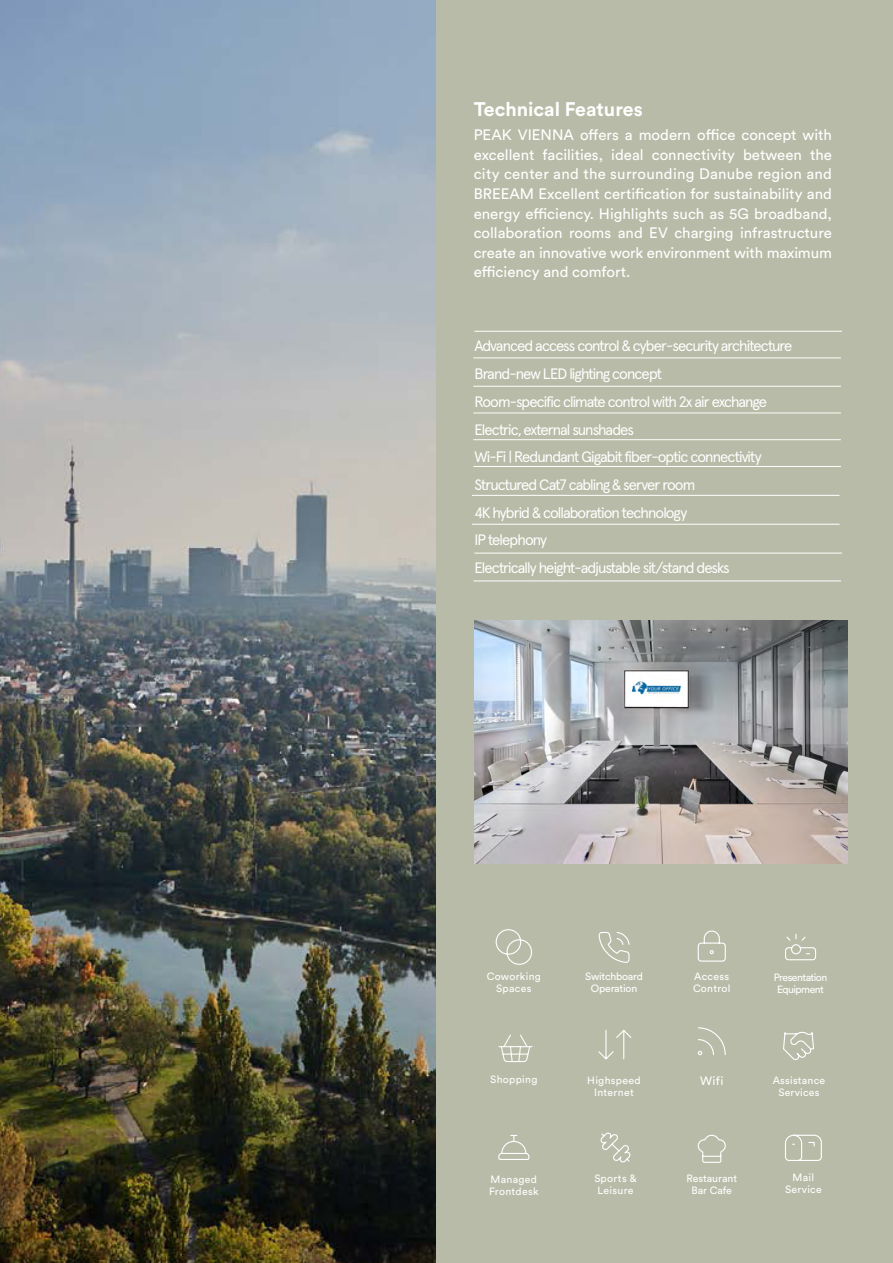
<style>
.page{position:relative;width:893px;height:1263px;background:#fff}
.page>*{position:absolute;margin:0;border:0;box-sizing:border-box;transform-origin:0 0}
.t1{font:700 19.5px "Circular Std";color:#fff}
.t2{font:15.15px/27.8px "Apercu Pro";letter-spacing:-.06em;color:#fff}
.t3{font:15px/19.5px "Circular Std";letter-spacing:-.01em;color:#fff;text-align:justify}
.t4{font:12px "Circular Std";color:#fff}
.t5{font:10.5px/12px "Circular Std";letter-spacing:.02em;color:#fff;text-align:center}
.t6{font:10.5px/12px "Circular Std";letter-spacing:-.05em;color:#fff;text-align:center}
.t7{font:10.5px/12px "Circular Std";letter-spacing:-.02em;color:#fff;text-align:center}
.t8{font:10.5px/12px "Circular Std";color:#fff;text-align:center}
</style>
<div class="page">
<div style="left:436px;top:0;width:457px;height:1263px;background:#b8bba7"></div>
<img style="left:0;top:0;width:436px;height:1263px">
<img style="left:474px;top:621px;width:373px;height:242px">
<svg style="left:498px;top:1033px;width:35px;height:30px"></svg>
<svg style="left:495px;top:928px;width:38px;height:38px"></svg>
<svg style="left:498px;top:1134px;width:32px;height:26px"></svg>
<svg style="left:599px;top:1131px;width:33px;height:32px"></svg>
<svg style="left:598px;top:931px;width:32px;height:32px"></svg>
<svg style="left:782px;top:1030px;width:33px;height:31px"></svg>
<svg style="left:697px;top:1027px;width:29px;height:29px"></svg>
<svg style="left:697px;top:930px;width:29px;height:32px"></svg>
<svg style="left:697px;top:1134px;width:29px;height:29px"></svg>
<svg style="left:597px;top:1029px;width:35px;height:31px"></svg>
<svg style="left:784px;top:933px;width:33px;height:28px"></svg>
<svg style="left:784px;top:1134px;width:38px;height:27px"></svg>
<hr style="left:473px;top:386px;width:368px;height:1px;background:#fff">
<hr style="left:473px;top:413px;width:368px;height:1px;background:#fff">
<hr style="left:473px;top:439px;width:368px;height:1px;background:#fff">
<hr style="left:473px;top:466px;width:368px;height:1px;background:#fff">
<hr style="left:472px;top:495px;width:367px;height:1px;background:#fff">
<hr style="left:472px;top:524px;width:367px;height:1px;background:#fff">
<hr style="left:474px;top:553px;width:368px;height:1px;background:#fff">
<hr style="left:473px;top:581px;width:368px;height:1px;background:#fff">
<hr style="left:473px;top:358px;width:368px;height:1px;background:#fff">
<hr style="left:474px;top:331px;width:368px;height:1px;background:#fff">
<h1 class="t1" style="left:474px;top:97px;width:170px">Technical Features</h1>
<p class="t3" style="left:474px;top:125px;width:360px">PEAK VIENNA offers a modern office concept with excellent facilities, ideal connectivity between the city center and the surrounding Danube region and BREEAM Excellent certification for sustainability and energy efficiency. Highlights such as 5G broadband, collaboration rooms and EV charging infrastructure create an innovative work environment with maximum efficiency and comfort.</p>
<p class="t2" style="left:474px;top:331px;width:320px">Advanced access control &amp; cyber-security architecture Brand-new LED lighting concept<br>Room-specific climate control with 2x air exchange Electric, external sunshades<br>Wi-Fi | Redundant Gigabit fiber-optic connectivity Structured Cat7 cabling &amp; server room<br>4K hybrid &amp; collaboration technology<br>IP telephony<br>Electrically height-adjustable sit/stand desks</p>
<p class="t5" style="left:487px;top:970px;width:56px">Coworking<br>Spaces</p>
<p class="t7" style="left:585px;top:970px;width:59px">Switchboard<br>Operation</p>
<p class="t5" style="left:693px;top:970px;width:39px;text-align:left">Access<br>Control</p>
<p class="t6" style="left:774px;top:971px;width:55px">Presentation<br>Equipment</p>
<p class="t5" style="left:490px;top:1074px;width:49px">Shopping</p>
<p class="t5" style="left:587px;top:1074px;width:55px">Highspeed<br>Internet</p>
<p class="t4" style="left:700px;top:1073px;width:25px">Wifi</p>
<p class="t5" style="left:773px;top:1074px;width:54px">Assistance<br>Services</p>
<p class="t5" style="left:489px;top:1173px;width:51px;text-align:left">Managed<br>Frontdesk</p>
<p class="t5" style="left:594px;top:1172px;width:44px;text-align:left">Sports &amp;<br>Leisure</p>
<p class="t8" style="left:686px;top:1172px;width:52px">Restaurant<br>Bar Cafe</p>
<p class="t5" style="left:785px;top:1171px;width:38px">Mail<br>Service</p>
</div>
